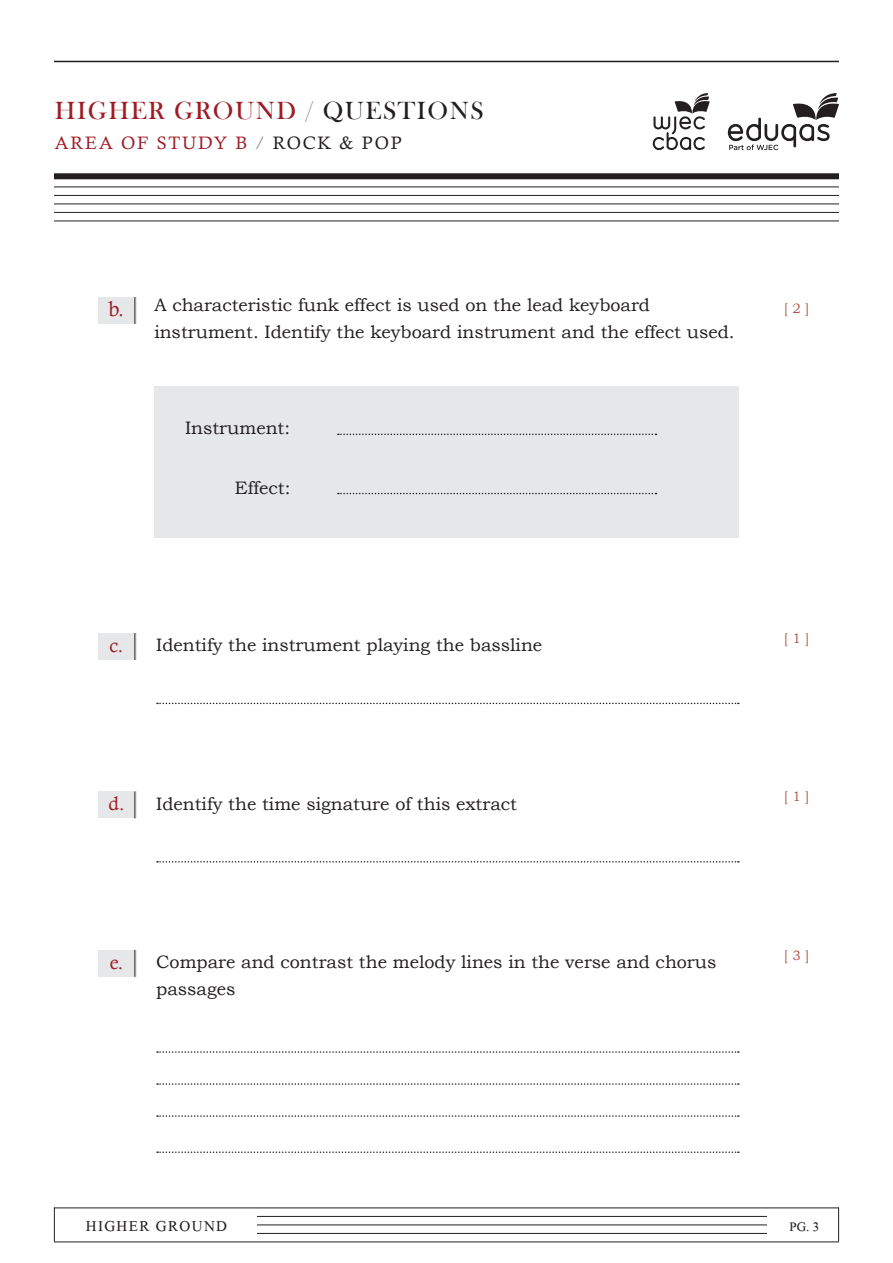
<style>
.page{position:relative;width:893px;height:1263px;background:#fff}
.page>*{position:absolute;margin:0;border:0;box-sizing:border-box;transform-origin:0 0}
.t1{font:25.5px "Bask Old Face";letter-spacing:.06em;color:#9f1b26}
.t2{font:22.5px "Microsoft Himalaya";letter-spacing:.06em;color:#231f20}
.t3{font:21px "Calisto";color:#9f1b26}
.t4{font:19.5px "Microsoft Himalaya";color:#231f20}
.t5{font:18px/27px "Bookman Old Style";color:#231f20}
.t6{font:18px "Calisto";letter-spacing:.1em;color:#9f1b26}
.t7{font:13.5px "Bookman Old Style";color:#b15447}
.s1{color:#939598}
.s2{color:#231f20}
.s3{font-family:"Calisto";font-size:19.5px;color:#9f1b26}
</style>
<div class="page">
<div style="left:154px;top:386px;width:585px;height:152px;background:#e6e7e9"></div>
<div style="left:98px;top:297px;width:38px;height:27px;background:#e6e7e9"></div>
<svg style="left:135px;top:297px;width:1px;height:27px"></svg>
<svg style="left:338px;top:434px;width:318px;height:1px"></svg>
<svg style="left:338px;top:493px;width:318px;height:1px"></svg>
<div style="left:54px;top:173px;width:785px;height:6px;background:#231f20"></div>
<hr style="left:54px;top:187px;width:785px;height:1px;background:#231f20">
<hr style="left:54px;top:195px;width:785px;height:1px;background:#231f20">
<hr style="left:54px;top:204px;width:785px;height:1px;background:#231f20">
<hr style="left:54px;top:212px;width:785px;height:1px;background:#231f20">
<hr style="left:54px;top:221px;width:785px;height:1px;background:#231f20">
<hr style="left:54px;top:61px;width:785px;height:1px;background:#231f20">
<hr style="left:54px;top:1207px;width:785px;height:1px;background:#231f20">
<hr style="left:68px;top:1216px;width:757px;height:1px;background:#231f20">
<hr style="left:68px;top:1224px;width:757px;height:1px;background:#231f20">
<hr style="left:68px;top:1233px;width:757px;height:1px;background:#231f20">
<hr style="left:54px;top:1241px;width:785px;height:1px;background:#231f20">
<div style="left:56px;top:1211px;width:201px;height:28px;background:#fff"></div>
<hr style="left:54px;top:1207px;width:1px;height:34px;background:#231f20">
<hr style="left:838px;top:1207px;width:1px;height:34px;background:#231f20">
<div style="left:768px;top:1209px;width:69px;height:30px;background:#fff"></div>
<div style="left:98px;top:633px;width:38px;height:27px;background:#e6e7e9"></div>
<svg style="left:135px;top:633px;width:1px;height:27px"></svg>
<svg style="left:157px;top:703px;width:582px;height:1px"></svg>
<div style="left:98px;top:791px;width:38px;height:27px;background:#e6e7e9"></div>
<svg style="left:135px;top:791px;width:1px;height:27px"></svg>
<svg style="left:157px;top:861px;width:582px;height:1px"></svg>
<div style="left:98px;top:950px;width:38px;height:27px;background:#e6e7e9"></div>
<svg style="left:135px;top:950px;width:1px;height:27px"></svg>
<svg style="left:157px;top:1051px;width:582px;height:2px"></svg>
<svg style="left:157px;top:1083px;width:582px;height:2px"></svg>
<svg style="left:157px;top:1115px;width:582px;height:2px"></svg>
<svg style="left:157px;top:1151px;width:582px;height:2px"></svg>
<svg style="left:653px;top:93px;width:57px;height:57px"></svg>
<svg style="left:728px;top:93px;width:111px;height:57px"></svg>
<h1 class="t1" style="left:55px;top:96px;width:430px">HIGHER GROUND <span class="s1">/</span> <span class="s2">QUESTIONS</span></h1>
<p class="t6" style="left:55px;top:133px;width:348px">AREA OF STUDY B <span class="s1">/</span> <span class="s2">ROCK &amp; POP</span></p>
<p class="t3" style="left:109px;top:297px;width:17px">b.</p>
<p class="t5" style="left:154px;top:291px;width:582px">A characteristic funk effect is used on the lead keyboard instrument. Identify the keyboard instrument and the effect used.</p>
<p class="t7" style="left:784px;top:300px;width:27px">[ 2 ]</p>
<p class="t5" style="left:185px;top:414px;width:107px">Instrument:</p>
<p class="t5" style="left:235px;top:475px;width:57px">Effect:</p>
<p class="t5" style="left:110px;top:632px;width:434px"><span class="s3">c.</span> Identify the instrument playing the bassline</p>
<p class="t7" style="left:784px;top:629px;width:27px">[ 1 ]</p>
<p class="t5" style="left:108px;top:790px;width:410px"><span class="s3">d.</span> Identify the time signature of this extract</p>
<p class="t7" style="left:784px;top:788px;width:27px">[ 1 ]</p>
<p class="t5" style="left:156px;top:948px;width:562px;text-indent:-47px"><span class="s3">e.</span> Compare and contrast the melody lines in the verse and chorus passages</p>
<p class="t7" style="left:784px;top:946px;width:27px">[ 3 ]</p>
<p class="t2" style="left:86px;top:1210px;width:143px">HIGHER GROUND</p>
<p class="t4" style="left:789px;top:1213px;width:31px">PG. 3</p>
</div>
